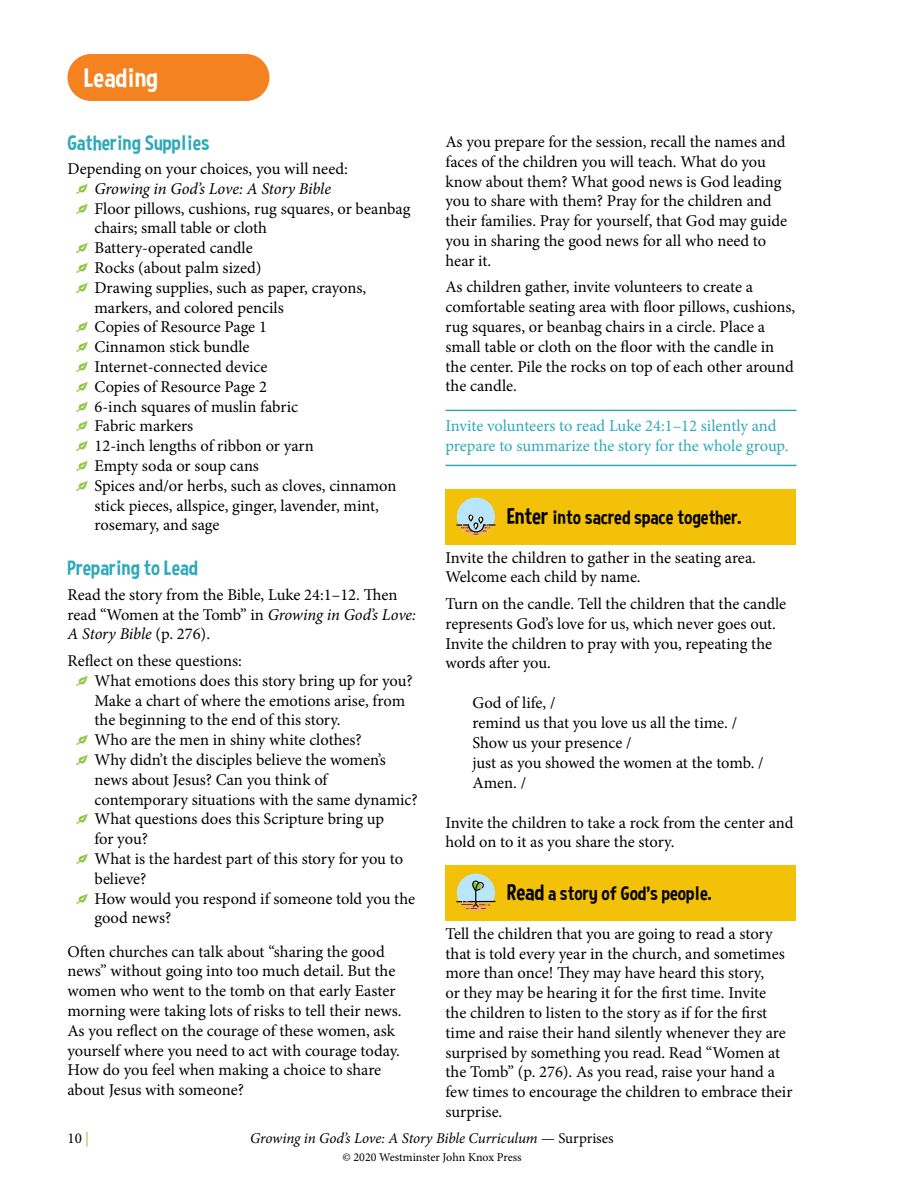
<style>
.page{position:relative;width:918px;height:1188px;background:#fff}
.page>*{position:absolute;margin:0;border:0;box-sizing:border-box;transform-origin:0 0}
.t1{font:27px "Curse Casual";color:#fff}
.t2{font:21px "Curse Casual";color:#2da9ba}
.t3{font:19.5px "Curse Casual";color:#000}
.t4{font:16.5px/19.8px "Minion Pro";letter-spacing:-.005em;color:#000}
.t5{font:16.5px/19.8px "Minion Pro";letter-spacing:-.005em;color:#2da9ba}
.t6{font:italic 16.5px "Minion Pro";letter-spacing:-.01em;color:#000}
.t7{font:italic 15px "Minion Pro";letter-spacing:-.01em;color:#000}
.t8{font:15px "Minion Pro";color:#000}
.t9{font:12px "Minion Pro";letter-spacing:-.005em;color:#000}
.s1{font-family:"Golden Cockerel Init Orn ITC";font-style:normal;color:#8dc63f}
.s2{font-family:"Golden Cockerel Init Orn ITC";color:#8dc63f}
.s3{font-style:italic}
.s4{font-size:22.5px}
.s5{color:#8dc63f}
.s6{font-style:normal}
</style>
<div class="page">
<div style="left:67px;top:54px;width:202px;height:47px;background:#f58220;border-radius:23px"></div>
<hr style="left:446px;top:410px;width:350px;height:1px;background:#2da9ba">
<hr style="left:446px;top:465px;width:350px;height:1px;background:#2da9ba">
<div style="left:446px;top:489px;width:350px;height:55px;background:#f3c108"></div>
<svg style="left:456px;top:498px;width:40px;height:38px"></svg>
<div style="left:446px;top:865px;width:350px;height:55px;background:#f3c108"></div>
<svg style="left:456px;top:874px;width:40px;height:38px"></svg>
<h1 class="t1" style="left:84px;top:62px;width:75px">Leading</h1>
<p class="t2" style="left:68px;top:130px;width:144px">Gathering Supplies</p>
<p class="t4" style="left:68px;top:159px;width:282px">Depending on your choices, you will need:</p>
<p class="t6" style="left:75px;top:177px;width:257px"><span class="s1">g</span> Growing in God’s Love: A Story Bible</p>
<p class="t4" style="left:75px;top:199px;width:337px"><span class="s2">g</span> Floor pillows, cushions, rug squares, or beanbag</p>
<p class="t4" style="left:95px;top:218px;width:174px">chairs; small table or cloth</p>
<p class="t4" style="left:75px;top:238px;width:179px"><span class="s2">g</span> Battery-operated candle</p>
<p class="t4" style="left:75px;top:258px;width:188px"><span class="s2">g</span> Rocks (about palm sized)</p>
<p class="t4" style="left:75px;top:278px;width:293px"><span class="s2">g</span> Drawing supplies, such as paper, crayons,</p>
<p class="t4" style="left:95px;top:298px;width:191px">markers, and colored pencils</p>
<p class="t4" style="left:75px;top:317px;width:193px"><span class="s2">g</span> Copies of Resource Page 1</p>
<p class="t4" style="left:75px;top:337px;width:176px"><span class="s2">g</span> Cinnamon stick bundle</p>
<p class="t4" style="left:75px;top:357px;width:194px"><span class="s2">g</span> Internet-connected device</p>
<p class="t4" style="left:75px;top:377px;width:193px"><span class="s2">g</span> Copies of Resource Page 2</p>
<p class="t4" style="left:75px;top:397px;width:225px"><span class="s2">g</span> 6-inch squares of muslin fabric</p>
<p class="t4" style="left:75px;top:416px;width:120px"><span class="s2">g</span> Fabric markers</p>
<p class="t4" style="left:75px;top:436px;width:240px"><span class="s2">g</span> 12-inch lengths of ribbon or yarn</p>
<p class="t4" style="left:75px;top:456px;width:185px"><span class="s2">g</span> Empty soda or soup cans</p>
<p class="t4" style="left:75px;top:476px;width:323px"><span class="s2">g</span> Spices and/or herbs, such as cloves, cinnamon</p>
<p class="t4" style="left:95px;top:496px;width:286px">stick pieces, allspice, ginger, lavender, mint,</p>
<p class="t4" style="left:95px;top:515px;width:126px">rosemary, and sage</p>
<p class="t2" style="left:68px;top:556px;width:132px">Preparing to Lead</p>
<p class="t4" style="left:68px;top:585px;width:350px">Read the story from the Bible, Luke 24:1–12. Then read “Women at the Tomb” in <span class="s3">Growing in God’s Love:<br>A Story Bible</span> (p. 276).</p>
<p class="t4" style="left:68px;top:651px;width:176px">Reflect on these questions:</p>
<p class="t4" style="left:75px;top:671px;width:339px"><span class="s2">g</span> What emotions does this story bring up for you?</p>
<p class="t4" style="left:95px;top:690px;width:312px">Make a chart of where the emotions arise, from</p>
<p class="t4" style="left:95px;top:710px;width:248px">the beginning to the end of this story.</p>
<p class="t4" style="left:75px;top:730px;width:288px"><span class="s2">g</span> Who are the men in shiny white clothes?</p>
<p class="t4" style="left:75px;top:750px;width:312px"><span class="s2">g</span> Why didn’t the disciples believe the women’s</p>
<p class="t4" style="left:95px;top:770px;width:234px">news about Jesus? Can you think of</p>
<p class="t4" style="left:95px;top:789px;width:325px">contemporary situations with the same dynamic?</p>
<p class="t4" style="left:75px;top:809px;width:311px"><span class="s2">g</span> What questions does this Scripture bring up</p>
<p class="t4" style="left:95px;top:829px;width:55px">for you?</p>
<p class="t4" style="left:75px;top:849px;width:330px"><span class="s2">g</span> What is the hardest part of this story for you to</p>
<p class="t4" style="left:95px;top:869px;width:53px">believe?</p>
<p class="t4" style="left:75px;top:888px;width:342px"><span class="s2">g</span> How would you respond if someone told you the</p>
<p class="t4" style="left:95px;top:908px;width:78px">good news?</p>
<p class="t4" style="left:68px;top:941px;width:336px">Often churches can talk about “sharing the good news” without going into too much detail. But the women who went to the tomb on that early Easter morning were taking lots of risks to tell their news.<br>As you reflect on the courage of these women, ask yourself where you need to act with courage today.<br>How do you feel when making a choice to share about Jesus with someone?</p>
<p class="t4" style="left:446px;top:132px;width:343px">As you prepare for the session, recall the names and faces of the children you will teach. What do you know about them? What good news is God leading you to share with them? Pray for the children and their families. Pray for yourself, that God may guide you in sharing the good news for all who need to hear it.</p>
<p class="t4" style="left:446px;top:277px;width:351px">As children gather, invite volunteers to create a comfortable seating area with floor pillows, cushions, rug squares, or beanbag chairs in a circle. Place a small table or cloth on the floor with the candle in the center. Pile the rocks on top of each other around the candle.</p>
<p class="t5" style="left:446px;top:416px;width:345px">Invite volunteers to read Luke 24:1–12 silently and prepare to summarize the story for the whole group.</p>
<p class="t3" style="left:507px;top:506px;width:236px"><span class="s4">Enter</span> into sacred space together.</p>
<p class="t4" style="left:446px;top:548px;width:312px">Invite the children to gather in the seating area.<br>Welcome each child by name.</p>
<p class="t4" style="left:446px;top:594px;width:342px">Turn on the candle. Tell the children that the candle represents God’s love for us, which never goes out.<br>Invite the children to pray with you, repeating the words after you.</p>
<p class="t4" style="left:472px;top:693px;width:293px">God of life, /<br>remind us that you love us all the time. /<br>Show us your presence /<br>just as you showed the women at the tomb. /<br>Amen. /</p>
<p class="t4" style="left:446px;top:813px;width:349px">Invite the children to take a rock from the center and hold on to it as you share the story.</p>
<p class="t3" style="left:507px;top:882px;width:206px"><span class="s4">Read</span> a story of God’s people.</p>
<p class="t4" style="left:446px;top:924px;width:348px">Tell the children that you are going to read a story that is told every year in the church, and sometimes more than once! They may have heard this story,<br>or they may be hearing it for the first time. Invite<br>the children to listen to the story as if for the first time and raise their hand silently whenever they are surprised by something you read. Read “Women at the Tomb” (p. 276). As you read, raise your hand a few times to encourage the children to embrace their surprise.</p>
<p class="t8" style="left:68px;top:1129px;width:23px">10 <span class="s5">|</span></p>
<p class="t7" style="left:250px;top:1128px;width:365px">Growing in God’s Love: A Story Bible Curriculum <span class="s6">— Surprises</span></p>
<p class="t9" style="left:342px;top:1149px;width:181px">© 2020 Westminster John Knox Press</p>
</div>
